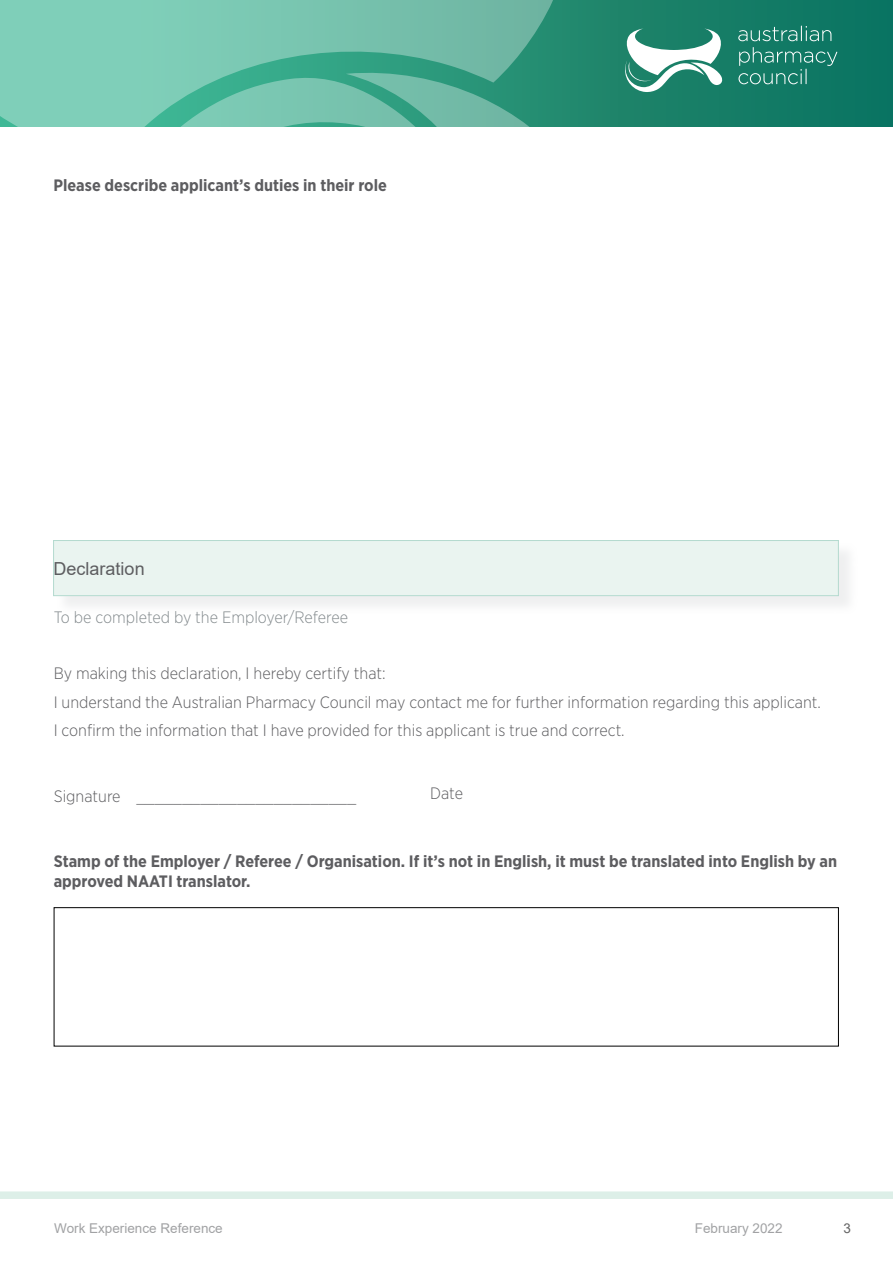
<style>
.page{position:relative;width:893px;height:1263px;background:#fff}
.page>*{position:absolute;margin:0;border:0;box-sizing:border-box;transform-origin:0 0}
.t1{font:18px "Arial";color:#5d5d60}
.t2{font:300 16.5px/28.3px "Gotham Narrow";color:#5d5d60}
.t3{font:700 16.5px/19.8px "Gotham Narrow";color:#5d5d60}
.t4{font:300 16.5px "Gotham Narrow";color:#838a8d}
.t5{font:13.5px "Arial";color:#a1a2a4}
.t6{font:13.5px "Arial";color:#636363}
</style>
<div class="page">
<div style="left:0;top:1191px;width:893px;height:8px;background:#ddefe8"></div>
<div style="left:0;top:0;width:893px;height:126px;background:#137b65"></div>
<svg style="left:0;top:0;width:597px;height:127px;background:#6bbba6"></svg>
<svg style="left:0;top:57px;width:449px;height:70px;background:#6dc4ac"></svg>
<svg style="left:345px;top:70px;width:235px;height:57px;background:#4aa58d"></svg>
<svg style="left:738px;top:26px;width:93px;height:15px"></svg>
<svg style="left:738px;top:47px;width:99px;height:37px"></svg>
<svg style="left:625px;top:28px;width:98px;height:64px"></svg>
<div style="left:56px;top:543px;width:801px;height:72px;background:#c2c4c6;opacity:.26"></div>
<div style="left:54px;top:540px;width:784px;height:56px;background:#eaf4f0"></div>
<div style="left:53px;top:540px;width:785px;height:56px;border:1px solid #b4dacf"></div>
<div style="left:54px;top:907px;width:785px;height:139px;border:1px solid #000"></div>
<p class="t3" style="left:53px;top:175px;width:335px">Please describe applicant’s duties in their role</p>
<p class="t1" style="left:54px;top:556px;width:93px">Declaration</p>
<p class="t4" style="left:54px;top:607px;width:296px">To be completed by the Employer/Referee</p>
<p class="t2" style="left:54px;top:659px;width:769px">By making this declaration, I hereby certify that:<br>I understand the Australian Pharmacy Council may contact me for further information regarding this applicant.<br>I confirm the information that I have provided for this applicant is true and correct.</p>
<p class="t2" style="left:54px;top:781px;width:304px">Signature ________________________</p>
<p class="t2" style="left:430px;top:778px;width:34px">Date</p>
<p class="t3" style="left:54px;top:851px;width:785px">Stamp of the Employer / Referee / Organisation. If it’s not in English, it must be translated into English by an approved NAATI translator.</p>
<p class="t5" style="left:54px;top:1219px;width:170px">Work Experience Reference</p>
<p class="t5" style="left:695px;top:1219px;width:89px">February 2022</p>
<p class="t6" style="left:843px;top:1219px;width:9px">3</p>
</div>
